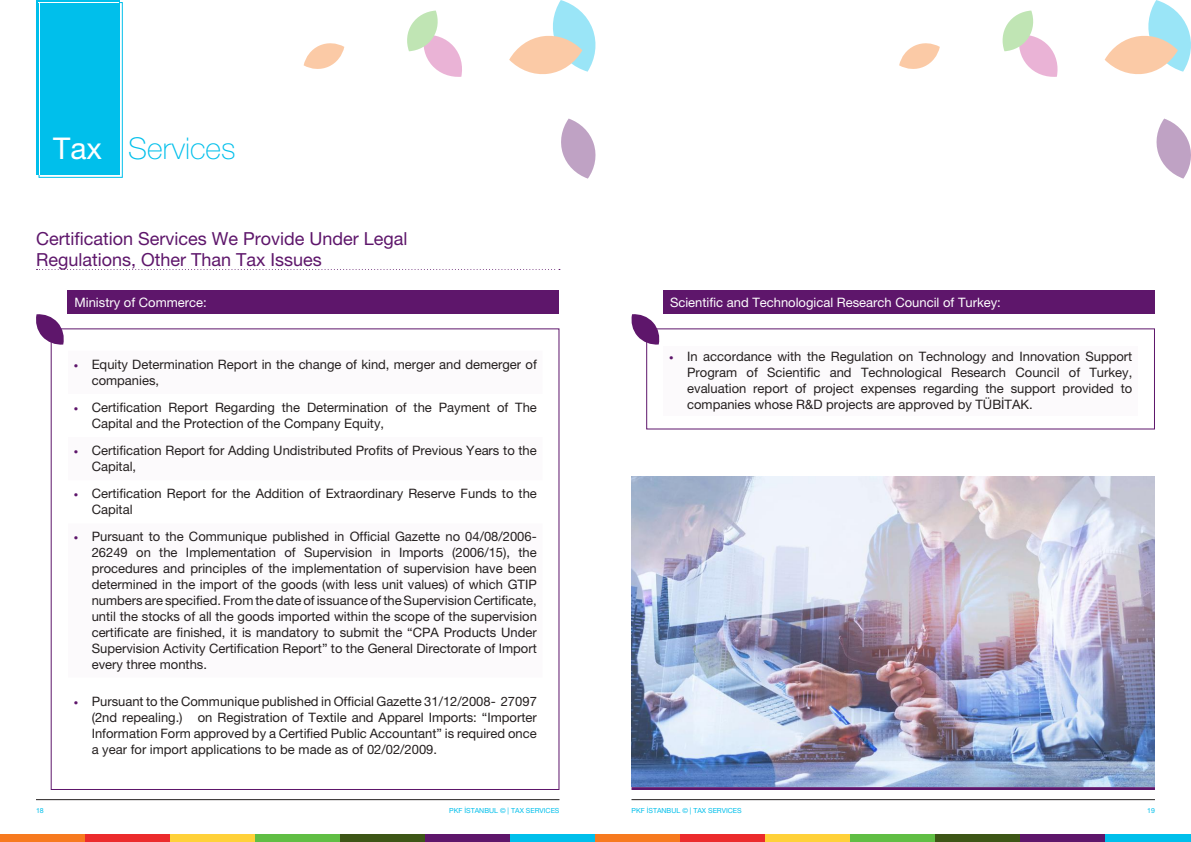
<style>
.page{position:relative;width:1191px;height:842px;background:#fff}
.page>*{position:absolute;margin:0;border:0;box-sizing:border-box;transform-origin:0 0}
.t1{font:100 30px "Helvetica Neue LT Pro";color:#00bfeb}
.t2{font:30px "Helvetica Neue LT Pro";color:#fff}
.t3{font:18px "Helvetica Neue LT Pro";color:#5e166b}
.t4{font:13px/16px "Helvetica Neue LT Pro";color:#241f1f}
.t5{font:13px "Helvetica Neue LT Pro";color:#fff}
.t6{font:7px "Helvetica Neue LT Pro";color:#00bfeb}
.s1{font-weight:700;font-size:9px;color:#5e166b}
</style>
<div class="page">
<div style="left:36px;top:0;width:83px;height:175px;background:#00bfeb"></div>
<hr style="left:36px;top:799px;width:523px;height:1px;background:#241f1f">
<hr style="left:631px;top:799px;width:524px;height:1px;background:#241f1f">
<div style="left:0;top:834px;width:85px;height:8px;background:#f77a1f"></div>
<div style="left:85px;top:834px;width:85px;height:8px;background:#ec2b2c"></div>
<div style="left:170px;top:834px;width:85px;height:8px;background:#ffd139"></div>
<div style="left:255px;top:834px;width:85px;height:8px;background:#60be44"></div>
<div style="left:340px;top:834px;width:85px;height:8px;background:#3d5616"></div>
<div style="left:425px;top:834px;width:85px;height:8px;background:#5e166b"></div>
<div style="left:510px;top:834px;width:85px;height:8px;background:#00bfeb"></div>
<div style="left:595px;top:834px;width:85px;height:8px;background:#f77a1f"></div>
<div style="left:680px;top:834px;width:85px;height:8px;background:#ec2b2c"></div>
<div style="left:765px;top:834px;width:85px;height:8px;background:#ffd139"></div>
<div style="left:850px;top:834px;width:85px;height:8px;background:#60be44"></div>
<div style="left:935px;top:834px;width:85px;height:8px;background:#3d5616"></div>
<div style="left:1020px;top:834px;width:86px;height:8px;background:#5e166b"></div>
<div style="left:1106px;top:834px;width:85px;height:8px;background:#00bfeb"></div>
<svg style="left:509px;top:0;width:87px;height:74px"></svg>
<svg style="left:561px;top:119px;width:35px;height:60px"></svg>
<svg style="left:304px;top:43px;width:40px;height:26px"></svg>
<svg style="left:407px;top:11px;width:55px;height:66px"></svg>
<svg style="left:1104px;top:0;width:87px;height:74px"></svg>
<svg style="left:1156px;top:119px;width:35px;height:60px"></svg>
<svg style="left:899px;top:43px;width:41px;height:26px"></svg>
<svg style="left:1002px;top:11px;width:56px;height:66px"></svg>
<div style="left:39px;top:2px;width:84px;height:176px;border:1px solid #00bfeb"></div>
<hr style="left:39px;top:2px;width:80px;height:1px;background:#fff">
<hr style="left:39px;top:3px;width:1px;height:172px;background:#fff">
<div style="left:67px;top:291px;width:492px;height:23px;background:#5e166b"></div>
<svg style="left:36px;top:269px;width:524px;height:1px"></svg>
<svg style="left:36px;top:314px;width:29px;height:31px"></svg>
<img style="left:631px;top:476px;width:524px;height:311px">
<hr style="left:631px;top:787px;width:524px;height:3px;background:#5e166b">
<div style="left:663px;top:291px;width:492px;height:23px;background:#5e166b"></div>
<svg style="left:631px;top:314px;width:29px;height:31px"></svg>
<div style="left:663px;top:346px;width:475px;height:69px;background:#fcfafc"></div>
<h1 class="t2" style="left:53px;top:130px;width:50px">Tax</h1>
<h1 class="t1" style="left:128px;top:131px;width:109px">Services</h1>
<h2 class="t3" style="left:36px;top:228px;width:373px">Certification Services We Provide Under Legal</h2>
<h2 class="t3" style="left:36px;top:249px;width:287px">Regulations, Other Than Tax Issues</h2>
<p class="t5" style="left:74px;top:295px;width:134px">Ministry of Commerce:</p>
<p class="t4" style="left:92px;top:356px;width:447px;text-indent:-18px"><span class="s1">•</span> Equity Determination Report in the change of kind, merger and demerger of companies,</p>
<p class="t4" style="left:92px;top:399px;width:447px;text-indent:-18px"><span class="s1">•</span> Certification Report Regarding the Determination of the Payment of The<br>Capital and the Protection of the Company Equity,</p>
<p class="t4" style="left:92px;top:442px;width:447px;text-indent:-18px"><span class="s1">•</span> Certification Report for Adding Undistributed Profits of Previous Years to the<br>Capital,</p>
<p class="t4" style="left:92px;top:486px;width:447px;text-indent:-18px"><span class="s1">•</span> Certification Report for the Addition of Extraordinary Reserve Funds to the<br>Capital</p>
<p class="t4" style="left:92px;top:528px;width:447px;text-align:justify;text-indent:-18px"><span class="s1">•</span> Pursuant to the Communique published in Official Gazette no 04/08/2006- 26249 on the Implementation of Supervision in Imports (2006/15), the procedures and principles of the implementation of supervision have been determined in the import of the goods (with less unit values) of which GTIP numbers are specified. From the date of issuance of the Supervision Certificate, until the stocks of all the goods imported within the scope of the supervision certificate are finished, it is mandatory to submit the “CPA Products Under Supervision Activity Certification Report” to the General Directorate of Import every three months.</p>
<p class="t4" style="left:92px;top:693px;width:447px;text-align:justify;text-indent:-18px"><span class="s1">•</span> Pursuant to the Communique published in Official Gazette 31/12/2008- 27097 (2nd repealing.) on Registration of Textile and Apparel Imports: “Importer Information Form approved by a Certified Public Accountant” is required once a year for import applications to be made as of 02/02/2009.</p>
<p class="t5" style="left:670px;top:295px;width:332px">Scientific and Technological Research Council of Turkey:</p>
<p class="t4" style="left:687px;top:348px;width:447px;text-align:justify;text-indent:-18px"><span class="s1">•</span> In accordance with the Regulation on Technology and Innovation Support Program of Scientific and Technological Research Council of Turkey, evaluation report of project expenses regarding the support provided to companies whose R&amp;D projects are approved by TÜBİTAK.</p>
<p class="t6" style="left:36px;top:806px;width:9px">18</p>
<p class="t6" style="left:449px;top:806px;width:112px">PKF İSTANBUL © | TAX SERVICES</p>
<p class="t6" style="left:631px;top:806px;width:112px">PKF İSTANBUL © | TAX SERVICES</p>
<p class="t6" style="left:1147px;top:806px;width:9px">19</p>
</div>
